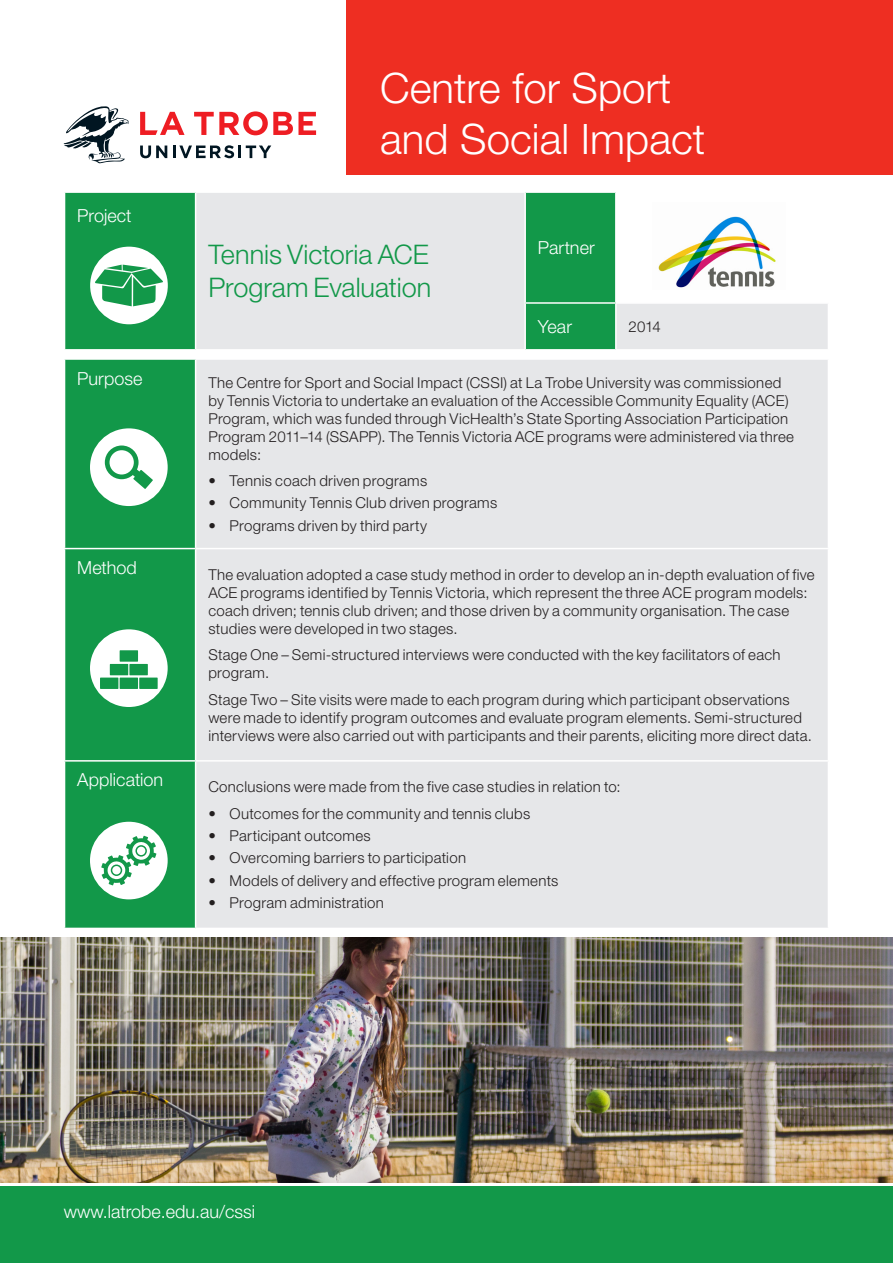
<style>
.page{position:relative;width:893px;height:1263px;background:#fff}
.page>*{position:absolute;margin:0;border:0;box-sizing:border-box;transform-origin:0 0}
.t1{font:300 42px/50.4px "Helvetica Neue LT Std";color:#fff}
.Heading_2_GREEN{font:300 27px/32.4px "Helvetica Neue LT Std";color:#129849}
.Heading_2_WHITE{font:300 18px "Helvetica Neue LT Std";color:#fff}
.Body{font:300 15px/18px "Helvetica Neue LT Std";letter-spacing:.02em;color:#231f20}
</style>
<div class="page">
<div style="left:65px;top:193px;width:130px;height:156px;background:#129849"></div>
<svg style="left:196px;top:193px;width:632px;height:156px;background:#c7ddd2"></svg>
<hr style="left:524px;top:193px;width:2px;height:109px;background:#fff">
<hr style="left:615px;top:193px;width:2px;height:109px;background:#fff">
<hr style="left:524px;top:302px;width:92px;height:2px;background:#fff">
<hr style="left:524px;top:304px;width:2px;height:45px;background:#fff">
<hr style="left:616px;top:302px;width:213px;height:2px;background:#fff">
<hr style="left:615px;top:304px;width:2px;height:45px;background:#fff">
<svg style="left:64px;top:106px;width:65px;height:57px"></svg>
<svg style="left:140px;top:146px;width:27px;height:12px"></svg>
<svg style="left:173px;top:145px;width:98px;height:13px"></svg>
<svg style="left:140px;top:112px;width:45px;height:23px"></svg>
<svg style="left:194px;top:111px;width:122px;height:24px"></svg>
<div style="left:347px;top:0;width:546px;height:174px;background:#ee2e22"></div>
<div style="left:0;top:1186px;width:893px;height:77px;background:#129849"></div>
<img style="left:0;top:938px;width:893px;height:244px">
<svg style="left:90px;top:247px;width:78px;height:77px"></svg>
<svg style="left:65px;top:360px;width:130px;height:568px;background:#1b9c50"></svg>
<div style="left:196px;top:360px;width:632px;height:568px;background:#e6e7e9"></div>
<hr style="left:64px;top:548px;width:132px;height:1px;background:#fff">
<hr style="left:196px;top:548px;width:633px;height:1px;background:#fff">
<hr style="left:64px;top:760px;width:132px;height:2px;background:#fff">
<hr style="left:196px;top:760px;width:633px;height:2px;background:#fff">
<svg style="left:90px;top:822px;width:78px;height:77px"></svg>
<svg style="left:90px;top:629px;width:78px;height:78px"></svg>
<svg style="left:90px;top:428px;width:78px;height:78px"></svg>
<div style="left:110px;top:450px;width:24px;height:24px;background:#fff;border-radius:50%"></div>
<img style="left:652px;top:203px;width:133px;height:86px">
<p class="Heading_2_WHITE" style="left:77px;top:205px;width:56px">Project</p>
<p class="t1" style="left:380px;top:62px;width:327px">Centre for Sport and Social Impact</p>
<p class="Heading_2_GREEN" style="left:208px;top:238px;width:224px">Tennis Victoria ACE<br>Program Evaluation</p>
<p class="Heading_2_WHITE" style="left:538px;top:237px;width:58px">Partner</p>
<p class="Heading_2_WHITE" style="left:538px;top:315px;width:36px">Year</p>
<p class="Body" style="left:629px;top:317px;width:34px">2014</p>
<p class="Heading_2_WHITE" style="left:77px;top:367px;width:67px">Purpose</p>
<p class="Body" style="left:208px;top:373px;width:587px">The Centre for Sport and Social Impact (CSSI) at La Trobe University was commissioned by Tennis Victoria to undertake an evaluation of the Accessible Community Equality (ACE)<br>Program, which was funded through VicHealth’s State Sporting Association Participation Program 2011–14 (SSAPP). The Tennis Victoria ACE programs were administered via three models:</p>
<p class="Body" style="left:208px;top:471px;width:220px">• Tennis coach driven programs</p>
<p class="Body" style="left:208px;top:494px;width:290px">• Community Tennis Club driven programs</p>
<p class="Body" style="left:208px;top:516px;width:220px">• Programs driven by third party</p>
<p class="Heading_2_WHITE" style="left:77px;top:557px;width:61px">Method</p>
<p class="Body" style="left:208px;top:565px;width:608px">The evaluation adopted a case study method in order to develop an in-depth evaluation of five ACE programs identified by Tennis Victoria, which represent the three ACE program models: coach driven; tennis club driven; and those driven by a community organisation. The case studies were developed in two stages.</p>
<p class="Body" style="left:208px;top:645px;width:574px">Stage One – Semi-structured interviews were conducted with the key facilitators of each program.</p>
<p class="Body" style="left:208px;top:690px;width:605px">Stage Two – Site visits were made to each program during which participant observations were made to identify program outcomes and evaluate program elements. Semi-structured interviews were also carried out with participants and their parents, eliciting more direct data.</p>
<p class="Heading_2_WHITE" style="left:77px;top:769px;width:87px">Application</p>
<p class="Body" style="left:208px;top:777px;width:414px">Conclusions were made from the five case studies in relation to:</p>
<p class="Body" style="left:208px;top:804px;width:324px">• Outcomes for the community and tennis clubs</p>
<p class="Body" style="left:208px;top:826px;width:164px">• Participant outcomes</p>
<p class="Body" style="left:208px;top:848px;width:259px">• Overcoming barriers to participation</p>
<p class="Body" style="left:208px;top:871px;width:352px">• Models of delivery and effective program elements</p>
<p class="Body" style="left:208px;top:893px;width:177px">• Program administration</p>
<p class="Heading_2_WHITE" style="left:64px;top:1201px;width:193px">www.latrobe.edu.au/cssi</p>
</div>
